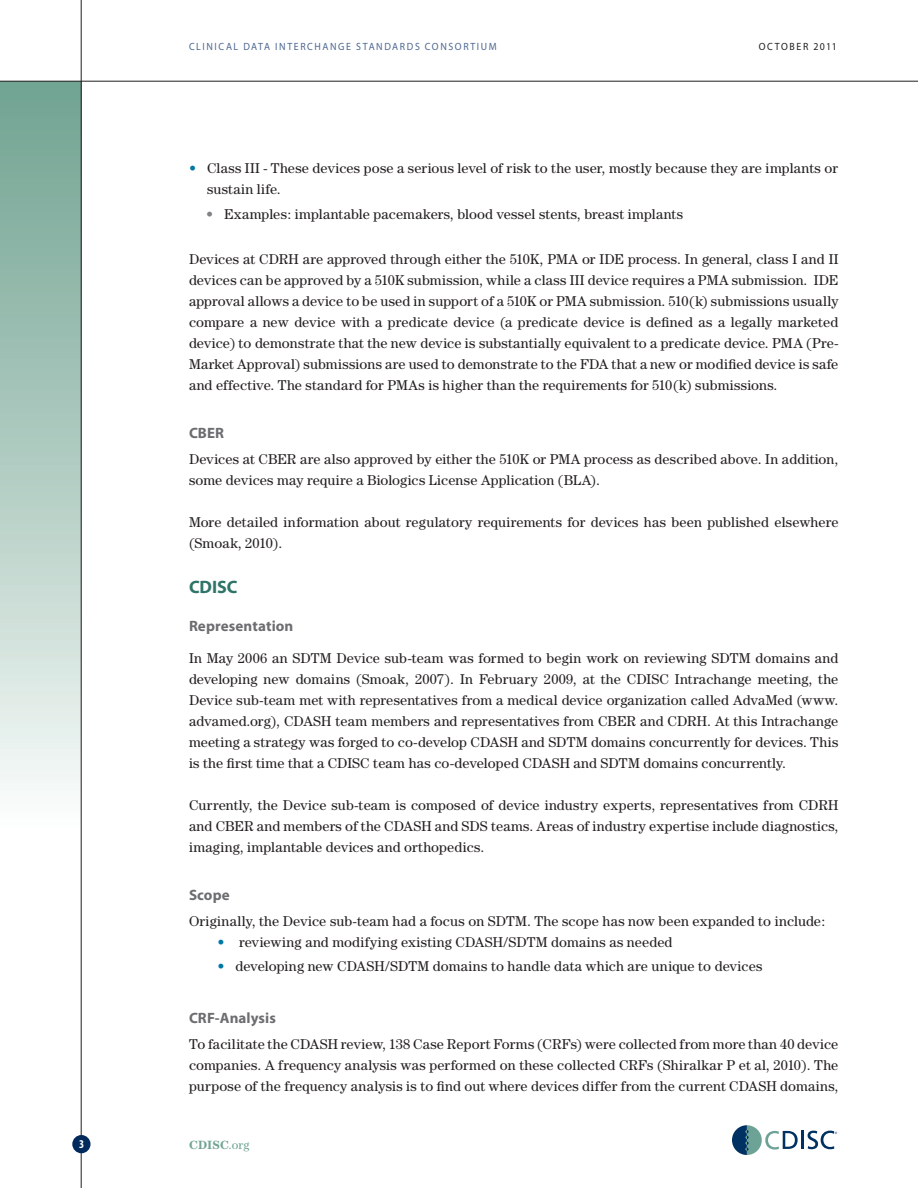
<style>
.page{position:relative;width:918px;height:1188px;background:#fff}
.page>*{position:absolute;margin:0;border:0;box-sizing:border-box;transform-origin:0 0}
.t1{font:700 18px "Myriad Pro";letter-spacing:-.005em;color:#2f7468}
.t2{font:700 15px "Myriad Pro";letter-spacing:.005em;color:#6c6d70}
.t3{font:14.25px/21px "Century";letter-spacing:.01em;color:#231f20;text-align:justify}
.t4{font:700 12px "Century";letter-spacing:.01em;color:#71a492}
.t5{font:700 condensed 12px "Myriad Pro";color:#fff}
.t6{font:10.5px "Myriad Pro";letter-spacing:.165em;color:#4d6791;scale:.94 1}
.t7{font:10.5px "Myriad Pro";letter-spacing:.15em;color:#231f20;scale:.94 1}
.s1{color:#0078a5}
.s2{color:#808285}
.s3{font-weight:400}
</style>
<div class="page">
<div style="left:0;top:81px;width:81px;height:873px;background:linear-gradient(to bottom,#6ea18f,#fff)"></div>
<hr style="left:0;top:81px;width:918px;height:1px;background:#231f20">
<hr style="left:81px;top:0;width:1px;height:1188px;background:#231f20">
<div style="left:72px;top:1135px;width:19px;height:18px;background:#00295c;border-radius:50%"></div>
<hr style="left:801px;top:1131px;width:3px;height:18px;background:#003163">
<svg style="left:732px;top:1125px;width:66px;height:30px"></svg>
<svg style="left:808px;top:1131px;width:29px;height:18px"></svg>
<p class="t6" style="left:189px;top:40px;width:329px">CLINIC AL DATA INTERCHANGE STANDARDS CONSORTI UM</p>
<p class="t7" style="left:759px;top:40px;width:85px">OC TOBER 2011</p>
<p class="t3" style="left:207px;top:158px;width:632px;text-indent:-18px"><span class="s1">•</span> Class III - These devices pose a serious level of risk to the user, mostly because they are implants or sustain life.</p>
<p class="t3" style="left:206px;top:203px;width:478px"><span class="s2">•</span> Examples: implantable pacemakers, blood vessel stents, breast implants</p>
<p class="t3" style="left:189px;top:248px;width:651px">Devices at CDRH are approved through either the 510K, PMA or IDE process. In general, class I and II devices can be approved by a 510K submission, while a class III device requires a PMA submission. IDE approval allows a device to be used in support of a 510K or PMA submission. 510(k) submissions usually compare a new device with a predicate device (a predicate device is defined as a legally marketed device) to demonstrate that the new device is substantially equivalent to a predicate device. PMA (Pre-Market Approval) submissions are used to demonstrate to the FDA that a new or modified device is safe and effective. The standard for PMAs is higher than the requirements for 510(k) submissions.</p>
<p class="t2" style="left:189px;top:423px;width:37px">CBER</p>
<p class="t3" style="left:189px;top:449px;width:651px">Devices at CBER are also approved by either the 510K or PMA process as described above. In addition, some devices may require a Biologics License Application (BLA).</p>
<p class="t3" style="left:189px;top:512px;width:651px">More detailed information about regulatory requirements for devices has been published elsewhere (Smoak, 2010).</p>
<p class="t1" style="left:189px;top:575px;width:50px">CDISC</p>
<p class="t2" style="left:189px;top:616px;width:106px">Representation</p>
<p class="t3" style="left:189px;top:647px;width:651px">In May 2006 an SDTM Device sub-team was formed to begin work on reviewing SDTM domains and developing new domains (Smoak, 2007). In February 2009, at the CDISC Intrachange meeting, the Device sub-team met with representatives from a medical device organization called AdvaMed (www. advamed.org), CDASH team members and representatives from CBER and CDRH. At this Intrachange meeting a strategy was forged to co-develop CDASH and SDTM domains concurrently for devices. This is the first time that a CDISC team has co-developed CDASH and SDTM domains concurrently.</p>
<p class="t3" style="left:189px;top:794px;width:651px">Currently, the Device sub-team is composed of device industry experts, representatives from CDRH and CBER and members of the CDASH and SDS teams. Areas of industry expertise include diagnostics, imaging, implantable devices and orthopedics.</p>
<p class="t2" style="left:189px;top:885px;width:42px">Scope</p>
<p class="t3" style="left:189px;top:911px;width:638px">Originally, the Device sub-team had a focus on SDTM. The scope has now been expanded to include:</p>
<p class="t3" style="left:218px;top:932px;width:457px"><span class="s1">•</span> reviewing and modifying existing CDASH/SDTM domains as needed</p>
<p class="t3" style="left:218px;top:956px;width:546px"><span class="s1">•</span> developing new CDASH/SDTM domains to handle data which are unique to devices</p>
<p class="t2" style="left:189px;top:1008px;width:88px">CRF-Analysis</p>
<p class="t3" style="left:189px;top:1033px;width:651px">To facilitate the CDASH review, 138 Case Report Forms (CRFs) were collected from more than 40 device companies. A frequency analysis was performed on these collected CRFs (Shiralkar P et al, 2010). The purpose of the frequency analysis is to find out where devices differ from the current CDASH domains,</p>
<p class="t5" style="left:79px;top:1137px;width:7px">3</p>
<p class="t4" style="left:189px;top:1138px;width:62px">CDISC<span class="s3">.org</span></p>
</div>
